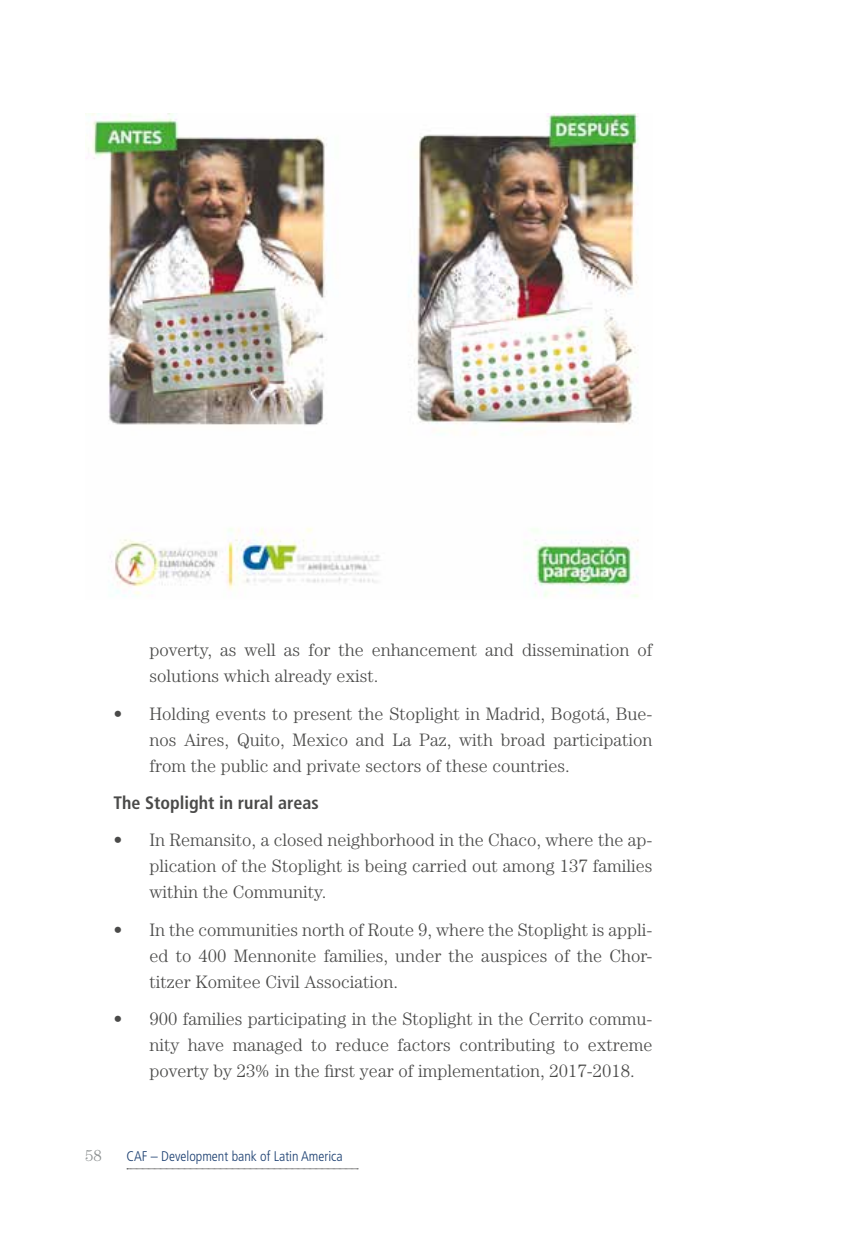
<style>
.page{position:relative;width:851px;height:1248px;background:#fff}
.page>*{position:absolute;margin:0;border:0;box-sizing:border-box;transform-origin:0 0}
.t1{font:300 18px/26px "Century Std";color:#4a4a49;text-align:justify}
.t2{font:700 condensed 18px "Frutiger LT Std";color:#4a4a49}
.t3{font:300 16px "Century Std";color:#8c9091}
.t4{font:300 condensed 14px "Frutiger LT Std";color:#1a3e70}
</style>
<div class="page">
<svg style="left:127px;top:1168px;width:231px;height:1px"></svg>
<img style="left:86px;top:113px;width:553px;height:484px">
<p class="t1" style="left:149px;top:636px;width:504px">poverty, as well as for the enhancement and dissemination of solutions which already exist.</p>
<p class="t1" style="left:149px;top:700px;width:504px;text-indent:-36px">• Holding events to present the Stoplight in Madrid, Bogotá, Bue&shy;nos Aires, Quito, Mexico and La Paz, with broad participation from the public and private sectors of these countries.</p>
<p class="t2" style="left:113px;top:792px;width:207px">The Stoplight in rural areas</p>
<p class="t1" style="left:149px;top:826px;width:504px;text-indent:-36px">• In Remansito, a closed neighborhood in the Chaco, where the ap&shy;plication of the Stoplight is being carried out among 137 families within the Community.</p>
<p class="t1" style="left:149px;top:916px;width:504px;text-indent:-36px">• In the communities north of Route 9, where the Stoplight is appli&shy;ed to 400 Mennonite families, under the auspices of the Chor&shy;titzer Komitee Civil Association.</p>
<p class="t1" style="left:149px;top:1005px;width:504px;text-indent:-36px">• 900 families participating in the Stoplight in the Cerrito commu&shy;nity have managed to reduce factors contributing to extreme poverty by 23% in the first year of implementation, 2017-2018.</p>
<p class="t3" style="left:85px;top:1145px;width:18px">58</p>
<p class="t4" style="left:126px;top:1148px;width:217px">CAF – Development bank of Latin America</p>
</div>
